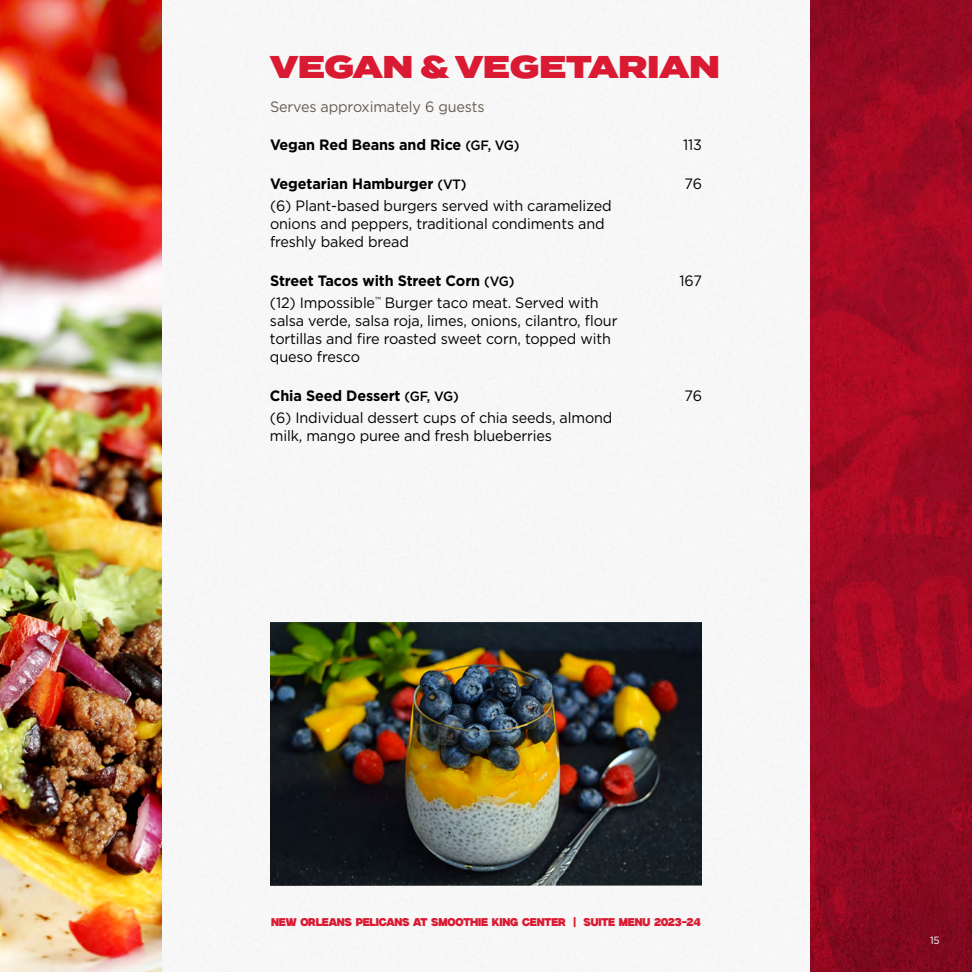
<style>
.page{position:relative;width:972px;height:972px;background:#fff}
.page>*{position:absolute;margin:0;border:0;box-sizing:border-box;transform-origin:0 0}
._1_BIG_TITLE_-ProxN_XBold-caps{font:900 31.5px "Termina";letter-spacing:-.01em;color:#da1a32}
.indented-_bullets{font:15px/18px "Gotham";letter-spacing:-.01em;color:#000;scale:.96 1}
._2__Body_Copy-_BOLD_10_12{font:700 15px "Gotham";letter-spacing:-.01em;color:#000;scale:.96 1}
._3__Body_Copy_-_reg_10_12{font:15px/18px "Gotham";letter-spacing:-.01em;color:#000;scale:.96 1}
.Serves_copy_-_grey_-book10_12{font:15px "Gotham";letter-spacing:-.01em;color:#635d51;scale:.96 1}
._2__Body_Copy-_BOLD_10_12-2{font:15px "Gotham";letter-spacing:-.02em;color:#000;scale:.96 1}
.t1{font:11.25px "Milker";letter-spacing:-.02em;color:#da1a32;scale:.91 1}
._3__Body_Copy_-_reg_10_12-2{font:10.5px "Gotham";color:#fff;scale:.96 1}
.s1{font-weight:500;font-size:13.5px}
</style>
<div class="page">
<img style="left:270px;top:622px;width:432px;height:264px">
<img style="left:0;top:0;width:162px;height:972px">
<img style="left:810px;top:0;width:162px;height:972px">
<p class="_1_BIG_TITLE_-ProxN_XBold-caps" style="left:270px;top:44px;width:452px">VEGAN &amp; VEGETARIAN</p>
<p class="Serves_copy_-_grey_-book10_12" style="left:270px;top:97px;width:225px">Serves approximately 6 guests</p>
<p class="_2__Body_Copy-_BOLD_10_12" style="left:270px;top:135px;width:261px">Vegan Red Beans and Rice <span class="s1">(GF, VG)</span></p>
<p class="_2__Body_Copy-_BOLD_10_12-2" style="left:683px;top:135px;width:21px">113</p>
<p class="_2__Body_Copy-_BOLD_10_12" style="left:270px;top:174px;width:206px">Vegetarian Hamburger <span class="s1">(VT)</span></p>
<p class="_2__Body_Copy-_BOLD_10_12-2" style="left:685px;top:174px;width:20px">76</p>
<p class="indented-_bullets" style="left:270px;top:196px;width:358px">(6) Plant-based burgers served with caramelized onions and peppers, traditional condiments and freshly baked bread</p>
<p class="_2__Body_Copy-_BOLD_10_12" style="left:270px;top:271px;width:256px">Street Tacos with Street Corn <span class="s1">(VG)</span></p>
<p class="_2__Body_Copy-_BOLD_10_12-2" style="left:680px;top:272px;width:25px">167</p>
<p class="indented-_bullets" style="left:270px;top:293px;width:364px">(12) Impossible<sup>™</sup> Burger taco meat. Served with salsa verde, salsa roja, limes, onions, cilantro, flour tortillas and fire roasted sweet corn, topped with queso fresco</p>
<p class="_2__Body_Copy-_BOLD_10_12" style="left:270px;top:386px;width:198px">Chia Seed Dessert <span class="s1">(GF, VG)</span></p>
<p class="_2__Body_Copy-_BOLD_10_12-2" style="left:685px;top:387px;width:20px">76</p>
<p class="_3__Body_Copy_-_reg_10_12" style="left:270px;top:408px;width:358px">(6) Individual dessert cups of chia seeds, almond milk, mango puree and fresh blueberries</p>
<p class="t1" style="left:271px;top:914px;width:474px">NEW ORLEANS PELICANS AT SMOOTHIE KING CENTER | SUITE MENU 2023-24</p>
<p class="_3__Body_Copy_-_reg_10_12-2" style="left:930px;top:934px;width:12px">15</p>
</div>
